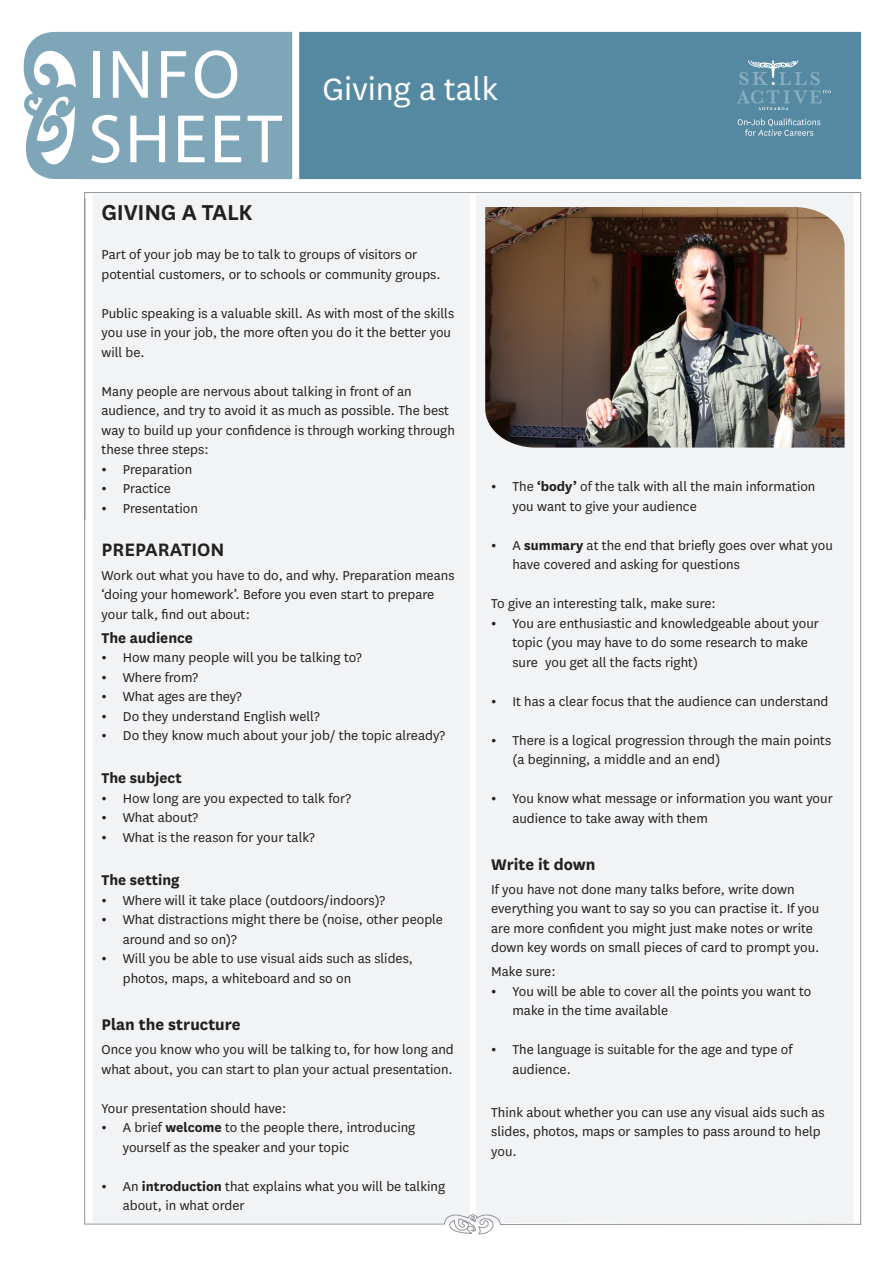
<style>
.page{position:relative;width:893px;height:1263px;background:#fff}
.page>*{position:absolute;margin:0;border:0;box-sizing:border-box;transform-origin:0 0}
.t1{font:69.15px "Myriad Pro";letter-spacing:.04em;color:#fff}
.t2{font:36px "National";color:#fff}
.t3{font:600 25.2px "National";letter-spacing:-.01em;color:#231f20}
.BODY{font:600 21px "National";color:#231f20}
.BODY-2{font:700 18px "National";color:#231f20}
.BODY-3{font:700 16.5px "National";color:#231f20}
.BODY-4{font:15px/19.5px "National";color:#231f20}
.s1{font-weight:700}
</style>
<div class="page">
<svg style="left:23px;top:32px;width:269px;height:147px"></svg>
<div style="left:299px;top:32px;width:562px;height:147px;background:#5489a1"></div>
<svg style="left:737px;top:60px;width:94px;height:50px"></svg>
<svg style="left:738px;top:119px;width:82px;height:17px"></svg>
<div style="left:84px;top:192px;width:777px;height:1043px;background:#f2f3f4"></div>
<img style="left:485px;top:207px;width:360px;height:241px">
<p class="t1" style="left:88px;top:32px;width:153px">INFO</p>
<p class="t1" style="left:88px;top:96px;width:195px">SHEET</p>
<h3 class="t2" style="left:323px;top:66px;width:177px">Giving a talk</h3>
<h3 class="t3" style="left:102px;top:195px;width:153px">GIVING A TALK</h3>
<p class="BODY-4" style="left:102px;top:244px;width:341px">Part of your job may be to talk to groups of visitors or potential customers, or to schools or community groups.</p>
<p class="BODY-4" style="left:102px;top:303px;width:354px">Public speaking is a valuable skill. As with most of the skills you use in your job, the more often you do it the better you will be.</p>
<p class="BODY-4" style="left:102px;top:381px;width:355px">Many people are nervous about talking in front of an audience, and try to avoid it as much as possible. The best way to build up your confidence is through working through these three steps:</p>
<p class="BODY-4" style="left:102px;top:459px;width:92px"><span class="s1">ə</span> Preparation</p>
<p class="BODY-4" style="left:102px;top:478px;width:71px"><span class="s1">ə</span> Practice</p>
<p class="BODY-4" style="left:102px;top:498px;width:98px"><span class="s1">ə</span> Presentation</p>
<p class="BODY" style="left:102px;top:535px;width:124px">PREPARATION</p>
<p class="BODY-4" style="left:102px;top:565px;width:354px">Work out what you have to do, and why. Preparation means ‘doing your homework’. Before you even start to prepare your talk, find out about:</p>
<p class="BODY-3" style="left:102px;top:626px;width:93px">The audience</p>
<p class="BODY-4" style="left:102px;top:647px;width:262px"><span class="s1">ə</span> How many people will you be talking to?</p>
<p class="BODY-4" style="left:102px;top:667px;width:98px"><span class="s1">ə</span> Where from?</p>
<p class="BODY-4" style="left:102px;top:686px;width:142px"><span class="s1">ə</span> What ages are they?</p>
<p class="BODY-4" style="left:102px;top:706px;width:220px"><span class="s1">ə</span> Do they understand English well?</p>
<p class="BODY-4" style="left:102px;top:725px;width:345px"><span class="s1">ə</span> Do they know much about your job/ the topic already?</p>
<p class="BODY-3" style="left:102px;top:767px;width:82px">The subject</p>
<p class="BODY-4" style="left:102px;top:788px;width:251px"><span class="s1">ə</span> How long are you expected to talk for?</p>
<p class="BODY-4" style="left:102px;top:807px;width:98px"><span class="s1">ə</span> What about?</p>
<p class="BODY-4" style="left:102px;top:827px;width:215px"><span class="s1">ə</span> What is the reason for your talk?</p>
<p class="BODY-3" style="left:102px;top:868px;width:79px">The setting</p>
<p class="BODY-4" style="left:102px;top:890px;width:285px"><span class="s1">ə</span> Where will it take place (outdoors/indoors)?</p>
<p class="BODY-4" style="left:123px;top:909px;width:322px;text-indent:-21px"><span class="s1">ə</span> What distractions might there be (noise, other people around and so on)?</p>
<p class="BODY-4" style="left:123px;top:948px;width:292px;text-indent:-21px"><span class="s1">ə</span> Will you be able to use visual aids such as slides, photos, maps, a whiteboard and so on</p>
<p class="BODY-2" style="left:102px;top:1012px;width:140px">Plan the structure</p>
<p class="BODY-4" style="left:102px;top:1039px;width:354px">Once you know who you will be talking to, for how long and what about, you can start to plan your actual presentation.</p>
<p class="BODY-4" style="left:102px;top:1097px;width:186px">Your presentation should have:</p>
<p class="BODY-4" style="left:123px;top:1117px;width:294px;text-indent:-21px"><span class="s1">ə</span> A brief <span class="s1">welcome</span> to the people there, introducing yourself as the speaker and your topic</p>
<p class="BODY-4" style="left:123px;top:1175px;width:324px;text-indent:-21px"><span class="s1">ə</span> An <span class="s1">introduction</span> that explains what you will be talking about, in what order</p>
<p class="BODY-4" style="left:512px;top:476px;width:304px;text-indent:-21px"><span class="s1">ə</span> The <span class="s1">‘body’</span> of the talk with all the main information you want to give your audience</p>
<p class="BODY-4" style="left:512px;top:535px;width:322px;text-indent:-21px"><span class="s1">ə</span> A <span class="s1">summary</span> at the end that briefly goes over what you have covered and asking for questions</p>
<p class="BODY-4" style="left:491px;top:593px;width:226px">To give an interesting talk, make sure:</p>
<p class="BODY-4" style="left:512px;top:613px;width:308px;text-indent:-21px"><span class="s1">ə</span> You are enthusiastic and knowledgeable about your topic (you may have to do some research to make sure you get all the facts right)</p>
<p class="BODY-4" style="left:491px;top:691px;width:339px"><span class="s1">ə</span> It has a clear focus that the audience can understand</p>
<p class="BODY-4" style="left:512px;top:730px;width:320px;text-indent:-21px"><span class="s1">ə</span> There is a logical progression through the main points (a beginning, a middle and an end)</p>
<p class="BODY-4" style="left:512px;top:788px;width:322px;text-indent:-21px"><span class="s1">ə</span> You know what message or information you want your audience to take away with them</p>
<p class="BODY-2" style="left:491px;top:852px;width:106px">Write it down</p>
<p class="BODY-4" style="left:491px;top:879px;width:330px">If you have not done many talks before, write down everything you want to say so you can practise it. If you are more confident you might just make notes or write down key words on small pieces of card to prompt you.</p>
<p class="BODY-4" style="left:491px;top:961px;width:66px">Make sure:</p>
<p class="BODY-4" style="left:512px;top:981px;width:300px;text-indent:-21px"><span class="s1">ə</span> You will be able to cover all the points you want to make in the time available</p>
<p class="BODY-4" style="left:512px;top:1039px;width:282px;text-indent:-21px"><span class="s1">ə</span> The language is suitable for the age and type of audience.</p>
<p class="BODY-4" style="left:491px;top:1102px;width:335px">Think about whether you can use any visual aids such as slides, photos, maps or samples to pass around to help you.</p>
</div>
